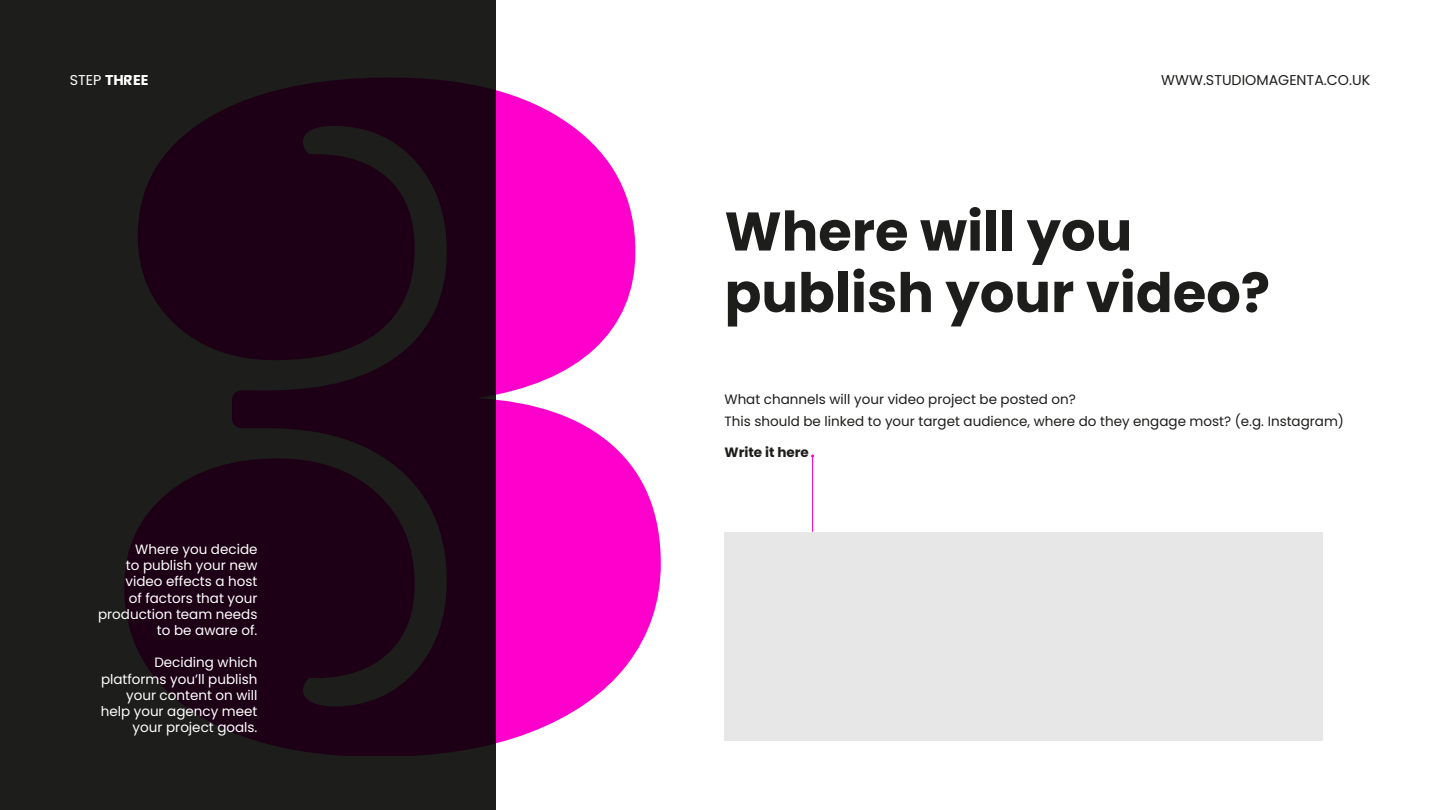
<style>
.page{position:relative;width:1440px;height:810px;background:#fff}
.page>*{position:absolute;margin:0;border:0;box-sizing:border-box;transform-origin:0 0}
.t1{font:900 972px "Blenny";color:#f0c}
.t2{font:700 54.38px/61.5px "Poppins";color:#1d1d1b}
.t3{font:14.25px "Poppins";color:#1d1d1b}
.t4{font:700 14.25px "Poppins";color:#fff}
.t5{font:13.5px/16.2px "Poppins";color:#fff;text-align:right}
.t6{font:13.5px/22.2px "Poppins";color:#1d1d1b}
.t7{font:700 13.5px "Poppins";color:#1d1d1b}
.s1{font-weight:400}
</style>
<div class="page">
<div style="left:0;top:0;width:496px;height:810px;background:#1d1d1b"></div>
<div style="left:724px;top:532px;width:599px;height:208px;background:#e7e7e7"></div>
<hr style="left:812px;top:456px;width:1px;height:76px;background:#f0c">
<p class="t4" style="left:70px;top:71px;width:80px"><span class="s1">STEP</span> THREE</p>
<p class="t3" style="left:1161px;top:71px;width:210px">WWW.STUDIOMAGENTA.CO.UK</p>
<h1 class="t1" style="left:109px;top:-164px;width:569px">3</h1>
<h2 class="t2" style="left:724px;top:201px;width:547px">Where will you publish your video?</h2>
<p class="t6" style="left:724px;top:388px;width:621px">What channels will your video project be posted on?<br>This should be linked to your target audience, where do they engage most? (e.g. Instagram)</p>
<p class="t7" style="left:724px;top:445px;width:86px">Write it here</p>
<p class="t5" style="left:98px;top:541px;width:161px">Where you decide<br>to publish your new video effects a host<br>of factors that your production team needs to be aware of.</p>
<p class="t5" style="left:101px;top:655px;width:158px">Deciding which platforms you’ll publish your content on will help your agency meet your project goals.</p>
</div>
